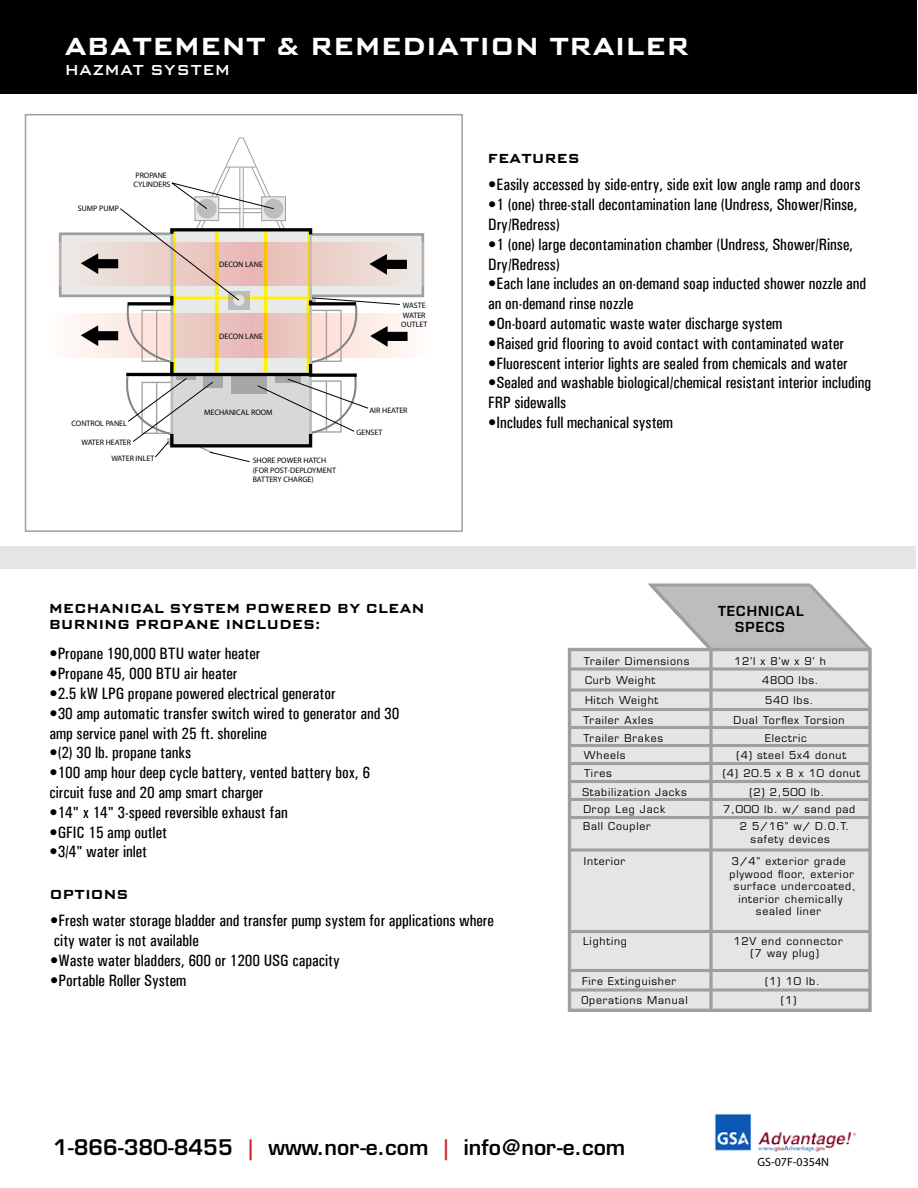
<style>
.page{position:relative;width:918px;height:1188px;background:#fff}
.page>*{position:absolute;margin:0;border:0;box-sizing:border-box;transform-origin:0 0}
.t1{font:700 25.5px "Bank Gothic EF";letter-spacing:.075em;color:#fff}
.t2{font:600 21px "Eurostile LT Std";color:#000}
.t3{font:500 condensed 16.5px/19.8px "Univers";color:#000}
.t4{font:500 15px "Bank Gothic EF";letter-spacing:.1em;color:#fff}
.t5{font:700 13.5px/16.2px "Bank Gothic EF";letter-spacing:.075em;color:#000}
.t6{font:600 13.5px/16.2px "Eurostile LT Std";letter-spacing:.075em;color:#000;text-align:center}
.t7{font:12px "Myriad";color:#000}
.t8{font:10.5px/12.6px "Eurostile LT Std";letter-spacing:.075em;color:#000}
.t9{font:7.95px/9.4px "Myriad";color:#000}
.s1{color:#d2232a}
</style>
<div class="page">
<div style="left:0;top:546px;width:916px;height:22px;background:#e5e5e4"></div>
<div style="left:569px;top:650px;width:301px;height:360px;background:#e5e5e4"></div>
<div style="left:568px;top:648px;width:304px;height:364px;border:3px solid #9d9fa1"></div>
<svg style="left:709px;top:654px;width:4px;height:357px"></svg>
<svg style="left:570px;top:667px;width:300px;height:4px"></svg>
<svg style="left:570px;top:688px;width:300px;height:4px"></svg>
<hr style="left:571px;top:708px;width:299px;height:3px;background:#9d9fa1">
<hr style="left:570px;top:726px;width:300px;height:3px;background:#9d9fa1">
<hr style="left:570px;top:744px;width:300px;height:3px;background:#9d9fa1">
<hr style="left:570px;top:762px;width:300px;height:3px;background:#9d9fa1">
<hr style="left:570px;top:780px;width:300px;height:3px;background:#9d9fa1">
<hr style="left:571px;top:798px;width:299px;height:3px;background:#9d9fa1">
<hr style="left:570px;top:816px;width:300px;height:3px;background:#9d9fa1">
<svg style="left:570px;top:848px;width:301px;height:4px"></svg>
<hr style="left:570px;top:930px;width:300px;height:3px;background:#9d9fa1">
<svg style="left:570px;top:988px;width:300px;height:4px"></svg>
<hr style="left:570px;top:969px;width:300px;height:3px;background:#9d9fa1">
<svg style="left:644px;top:583px;width:228px;height:71px"></svg>
<div style="left:0;top:0;width:916px;height:94px;background:#000"></div>
<svg style="left:58px;top:137px;width:367px;height:326px"></svg>
<div style="left:25px;top:114px;width:438px;height:418px;border:2px solid #9d9fa1"></div>
<img style="left:714px;top:1113px;width:142px;height:39px">
<h1 class="t1" style="left:66px;top:32px;width:625px">ABATEMENT &amp; REMEDIATION TRAILER</h1>
<p class="t4" style="left:66px;top:61px;width:166px">HAZMAT SYSTEM</p>
<p class="t9" style="left:78px;top:204px;width:43px">SUMP PUMP</p>
<p class="t9" style="left:133px;top:171px;width:39px">PROPANE<br>CYLINDERS</p>
<p class="t9" style="left:71px;top:419px;width:57px">CONTROL PANEL</p>
<p class="t9" style="left:81px;top:438px;width:51px">WATER HEATER</p>
<p class="t9" style="left:111px;top:454px;width:44px">WATER INLET</p>
<p class="t9" style="left:219px;top:260px;width:45px">DECON LANE</p>
<p class="t9" style="left:219px;top:332px;width:45px">DECON LANE</p>
<p class="t9" style="left:401px;top:301px;width:28px">WASTE<br>WATER<br>OUTLET</p>
<p class="t9" style="left:204px;top:408px;width:70px">MECHANICAL ROOM</p>
<p class="t9" style="left:253px;top:456px;width:85px">SHORE POWER HATCH (FOR POST-DEPLOYMENT<br>BATTERY CHARGE)</p>
<p class="t9" style="left:369px;top:406px;width:40px">AIR HEATER</p>
<p class="t9" style="left:356px;top:428px;width:27px">GENSET</p>
<p class="t5" style="left:488px;top:151px;width:92px">FEATURES</p>
<p class="t3" style="left:488px;top:175px;width:374px">•Easily accessed by side-entry, side exit low angle ramp and doors</p>
<p class="t3" style="left:488px;top:195px;width:371px">•1 (one) three-stall decontamination lane (Undress, Shower/Rinse,<br>Dry/Redress)</p>
<p class="t3" style="left:488px;top:234px;width:366px">•1 (one) large decontamination chamber (Undress, Shower/Rinse,<br>Dry/Redress)</p>
<p class="t3" style="left:488px;top:274px;width:380px">•Each lane includes an on-demand soap inducted shower nozzle and an on-demand rinse nozzle</p>
<p class="t3" style="left:488px;top:314px;width:295px">•On-board automatic waste water discharge system</p>
<p class="t3" style="left:488px;top:333px;width:357px">•Raised grid flooring to avoid contact with contaminated water</p>
<p class="t3" style="left:488px;top:353px;width:361px">•Fluorescent interior lights are sealed from chemicals and water</p>
<p class="t3" style="left:488px;top:373px;width:384px">•Sealed and washable biological/chemical resistant interior including<br>FRP sidewalls</p>
<p class="t3" style="left:488px;top:413px;width:186px">•Includes full mechanical system</p>
<p class="t5" style="left:50px;top:600px;width:376px">MECHANICAL SYSTEM POWERED BY CLEAN<br>BURNING PROPANE INCLUDES:</p>
<p class="t3" style="left:50px;top:644px;width:212px">•Propane 190,000 BTU water heater</p>
<p class="t3" style="left:50px;top:664px;width:190px">•Propane 45, 000 BTU air heater</p>
<p class="t3" style="left:50px;top:683px;width:288px">•2.5 kW LPG propane powered electrical generator</p>
<p class="t3" style="left:50px;top:703px;width:351px">•30 amp automatic transfer switch wired to generator and 30 amp service panel with 25 ft. shoreline</p>
<p class="t3" style="left:50px;top:743px;width:143px">•(2) 30 lb. propane tanks</p>
<p class="t3" style="left:50px;top:763px;width:322px">•100 amp hour deep cycle battery, vented battery box, 6 circuit fuse and 20 amp smart charger</p>
<p class="t3" style="left:50px;top:802px;width:240px">•14" x 14" 3-speed reversible exhaust fan</p>
<p class="t3" style="left:50px;top:822px;width:119px">•GFIC 15 amp outlet</p>
<p class="t3" style="left:50px;top:842px;width:99px">•3/4" water inlet</p>
<p class="t5" style="left:50px;top:886px;width:79px">OPTIONS</p>
<p class="t3" style="left:50px;top:911px;width:445px">•Fresh water storage bladder and transfer pump system for applications where city water is not available</p>
<p class="t3" style="left:50px;top:950px;width:291px">•Waste water bladders, 600 or 1200 USG capacity</p>
<p class="t3" style="left:50px;top:970px;width:137px">•Portable Roller System</p>
<p class="t6" style="left:718px;top:602px;width:87px">TECHNICAL<br>SPECS</p>
<p class="t8" style="left:584px;top:655px;width:107px">Trailer Dimensions</p>
<p class="t8" style="left:734px;top:655px;width:93px">12’l x 8’w x 9’ h</p>
<p class="t8" style="left:585px;top:674px;width:72px">Curb Weight</p>
<p class="t8" style="left:762px;top:674px;width:58px">4800 lbs.</p>
<p class="t8" style="left:585px;top:694px;width:75px">Hitch Weight</p>
<p class="t8" style="left:765px;top:694px;width:50px">540 lbs.</p>
<p class="t8" style="left:584px;top:714px;width:71px">Trailer Axles</p>
<p class="t8" style="left:734px;top:714px;width:113px">Dual Torflex Torsion</p>
<p class="t8" style="left:584px;top:732px;width:81px">Trailer Brakes</p>
<p class="t8" style="left:765px;top:732px;width:43px">Electric</p>
<p class="t8" style="left:584px;top:748px;width:43px">Wheels</p>
<p class="t8" style="left:737px;top:748px;width:111px">(4) steel 5x4 donut</p>
<p class="t8" style="left:584px;top:767px;width:29px">Tires</p>
<p class="t8" style="left:723px;top:767px;width:139px">(4) 20.5 x 8 x 10 donut</p>
<p class="t8" style="left:582px;top:786px;width:106px">Stabilization Jacks</p>
<p class="t8" style="left:749px;top:786px;width:76px">(2) 2,500 lb.</p>
<p class="t8" style="left:584px;top:803px;width:83px">Drop Leg Jack</p>
<p class="t8" style="left:723px;top:803px;width:134px">7,000 lb. w/ sand pad</p>
<p class="t8" style="left:583px;top:820px;width:69px">Ball Coupler</p>
<p class="t8" style="left:751px;top:820px;width:100px;text-indent:-11px">2 5/16” w/ D.O.T. safety devices</p>
<p class="t8" style="left:584px;top:855px;width:43px">Interior</p>
<p class="t8" style="left:732px;top:855px;width:115px">3/4” exterior grade</p>
<p class="t8" style="left:730px;top:868px;width:126px">plywood floor, exterior</p>
<p class="t8" style="left:734px;top:880px;width:123px">surface undercoated,</p>
<p class="t8" style="left:738px;top:893px;width:105px">interior chemically</p>
<p class="t8" style="left:756px;top:905px;width:67px">sealed liner</p>
<p class="t8" style="left:583px;top:934px;width:45px">Lighting</p>
<p class="t8" style="left:751px;top:934px;width:94px;text-indent:-17px">12V end connector (7 way plug)</p>
<p class="t8" style="left:582px;top:975px;width:96px">Fire Extinguisher</p>
<p class="t8" style="left:765px;top:975px;width:56px">(1) 10 lb.</p>
<p class="t8" style="left:581px;top:994px;width:108px">Operations Manual</p>
<p class="t8" style="left:781px;top:994px;width:17px">(1)</p>
<p class="t2" style="left:53px;top:1134px;width:574px">1-866-380-8455 <span class="s1">|</span> www.nor-e.com <span class="s1">|</span> info@nor-e.com</p>
<p class="t7" style="left:757px;top:1156px;width:73px">GS-07F-0354N</p>
</div>
